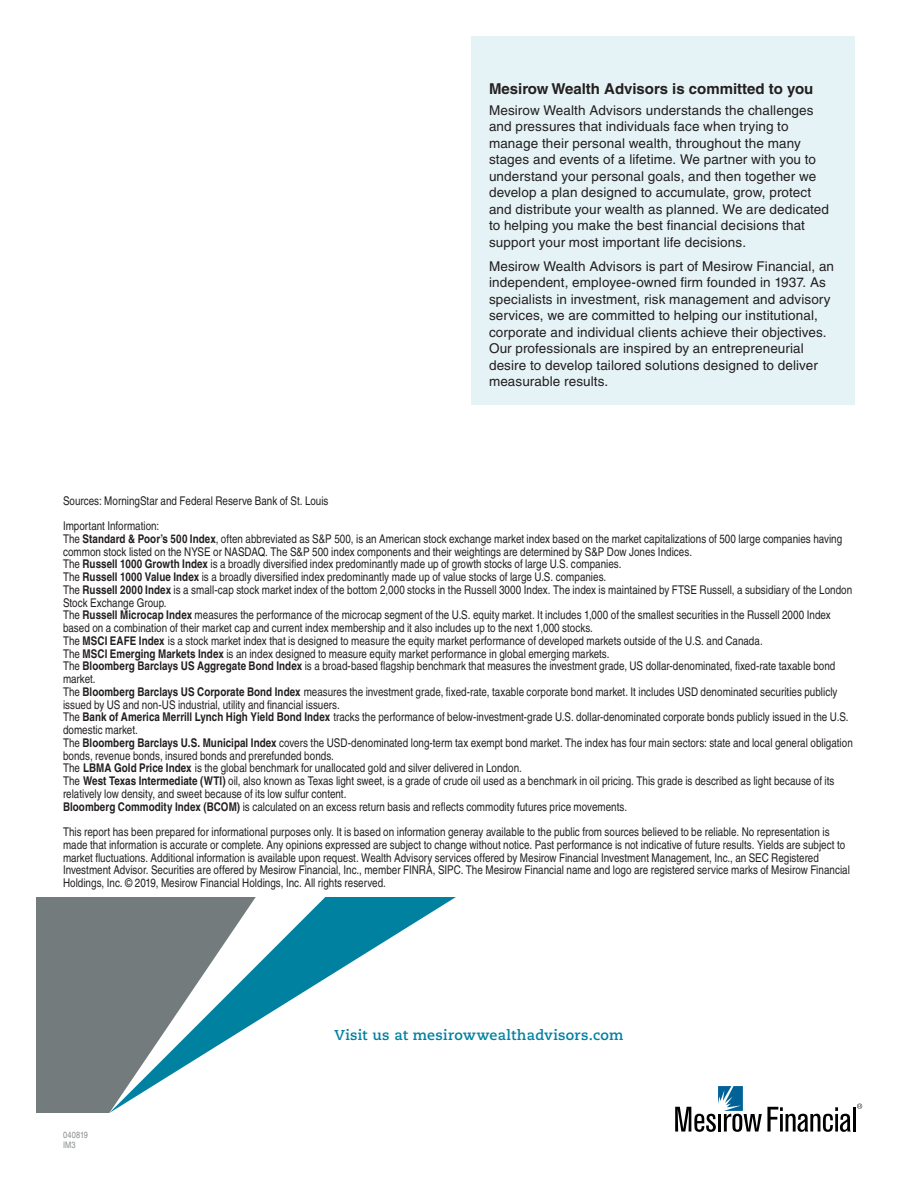
<style>
.page{position:relative;width:918px;height:1188px;background:#fff}
.page>*{position:absolute;margin:0;border:0;box-sizing:border-box;transform-origin:0 0}
.About_MF_Heading{font:700 15px "Helvetica LT";color:#231f20}
.t1{font:700 14.25px "Caecilia LT Std";letter-spacing:.02em;color:#0081a0}
.Body_Copy_fs{font:13.5px/16.5px "Helvetica LT";letter-spacing:.01em;color:#231f20}
.Disclaimer{font:condensed 12px/12.8px "Helvetica LT";color:#231f20}
.t2{font:condensed 9px/10.8px "Helvetica LT";letter-spacing:.025em;color:#8a8c8f}
.s1{font-weight:700}
</style>
<div class="page">
<hr style="left:853px;top:1107px;width:3px;height:25px;background:#000">
<svg style="left:675px;top:1086px;width:176px;height:46px"></svg>
<svg style="left:857px;top:1104px;width:5px;height:5px"></svg>
<div style="left:36px;top:897px;width:73px;height:216px;background:#737b7d"></div>
<svg style="left:109px;top:897px;width:347px;height:216px"></svg>
<div style="left:471px;top:36px;width:384px;height:368px;background:#e6f3f6"></div>
<p class="About_MF_Heading" style="left:489px;top:79px;width:326px">Mesirow Wealth Advisors is committed to you</p>
<p class="Body_Copy_fs" style="left:489px;top:102px;width:342px">Mesirow Wealth Advisors understands the challenges and pressures that individuals face when trying to manage their personal wealth, throughout the many stages and events of a lifetime. We partner with you to understand your personal goals, and then together we develop a plan designed to accumulate, grow, protect and distribute your wealth as planned. We are dedicated to helping you make the best financial decisions that support your most important life decisions.</p>
<p class="Body_Copy_fs" style="left:489px;top:258px;width:347px">Mesirow Wealth Advisors is part of Mesirow Financial, an independent, employee-owned firm founded in 1937. As specialists in investment, risk management and advisory services, we are committed to helping our institutional, corporate and individual clients achieve their objectives.<br>Our professionals are inspired by an entrepreneurial desire to develop tailored solutions designed to deliver measurable results.</p>
<p class="Disclaimer" style="left:63px;top:494px;width:267px">Sources: MorningStar and Federal Reserve Bank of St. Louis</p>
<p class="Disclaimer" style="left:63px;top:519px;width:98px">Important Information:</p>
<p class="Disclaimer" style="left:63px;top:532px;width:781px">The <span class="s1">Standard &amp; Poor’s 500 Index</span>, often abbreviated as S&amp;P 500, is an American stock exchange market index based on the market capitalizations of 500 large companies having common stock listed on the NYSE or NASDAQ. The S&amp;P 500 index components and their weightings are determined by S&amp;P Dow Jones Indices.</p>
<p class="Disclaimer" style="left:63px;top:558px;width:560px">The <span class="s1">Russell 1000 Growth Index</span> is a broadly diversified index predominantly made up of growth stocks of large U.S. companies.</p>
<p class="Disclaimer" style="left:63px;top:570px;width:545px">The <span class="s1">Russell 1000 Value Index</span> is a broadly diversified index predominantly made up of value stocks of large U.S. companies.</p>
<p class="Disclaimer" style="left:63px;top:583px;width:791px">The <span class="s1">Russell 2000 Index</span> is a small-cap stock market index of the bottom 2,000 stocks in the Russell 3000 Index. The index is maintained by FTSE Russell, a subsidiary of the London<br>Stock Exchange Group.</p>
<p class="Disclaimer" style="left:63px;top:609px;width:769px">The <span class="s1">Russell Microcap Index</span> measures the performance of the microcap segment of the U.S. equity market. It includes 1,000 of the smallest securities in the Russell 2000 Index based on a combination of their market cap and current index membership and it also includes up to the next 1,000 stocks.</p>
<p class="Disclaimer" style="left:63px;top:634px;width:701px">The <span class="s1">MSCI EAFE Index</span> is a stock market index that is designed to measure the equity market performance of developed markets outside of the U.S. and Canada.</p>
<p class="Disclaimer" style="left:63px;top:647px;width:548px">The <span class="s1">MSCI Emerging Markets Index</span> is an index designed to measure equity market performance in global emerging markets.</p>
<p class="Disclaimer" style="left:63px;top:660px;width:774px">The <span class="s1">Bloomberg Barclays US Aggregate Bond Index</span> is a broad-based flagship benchmark that measures the investment grade, US dollar-denominated, fixed-rate taxable bond market.</p>
<p class="Disclaimer" style="left:63px;top:685px;width:776px">The <span class="s1">Bloomberg Barclays US Corporate Bond Index</span> measures the investment grade, fixed-rate, taxable corporate bond market. It includes USD denominated securities publicly issued by US and non-US industrial, utility and financial issuers.</p>
<p class="Disclaimer" style="left:63px;top:711px;width:787px">The <span class="s1">Bank of America Merrill Lynch High Yield Bond Index</span> tracks the performance of below-investment-grade U.S. dollar-denominated corporate bonds publicly issued in the U.S. domestic market.</p>
<p class="Disclaimer" style="left:63px;top:736px;width:791px">The <span class="s1">Bloomberg Barclays U.S. Municipal Index</span> covers the USD-denominated long-term tax exempt bond market. The index has four main sectors: state and local general obligation bonds, revenue bonds, insured bonds and prerefunded bonds.</p>
<p class="Disclaimer" style="left:63px;top:762px;width:460px">The <span class="s1">LBMA Gold Price Index</span> is the global benchmark for unallocated gold and silver delivered in London.</p>
<p class="Disclaimer" style="left:63px;top:774px;width:773px">The <span class="s1">West Texas Intermediate (WTI)</span> oil, also known as Texas light sweet, is a grade of crude oil used as a benchmark in oil pricing. This grade is described as light because of its relatively low density, and sweet because of its low sulfur content.</p>
<p class="Disclaimer" style="left:63px;top:800px;width:566px"><span class="s1">Bloomberg Commodity Index (BCOM)</span> is calculated on an excess return basis and reflects commodity futures price movements.</p>
<p class="Disclaimer" style="left:63px;top:825px;width:788px">This report has been prepared for informational purposes only. It is based on information generay available to the public from sources believed to be reliable. No representation is made that information is accurate or complete. Any opinions expressed are subject to change without notice. Past performance is not indicative of future results. Yields are subject to market fluctuations. Additional information is available upon request. Wealth Advisory services offered by Mesirow Financial Investment Management, Inc., an SEC Registered Investment Advisor. Securities are offered by Mesirow Financial, Inc., member FINRA, SIPC. The Mesirow Financial name and logo are registered service marks of Mesirow Financial Holdings, Inc. © 2019, Mesirow Financial Holdings, Inc. All rights reserved.</p>
<p class="t2" style="left:63px;top:1129px;width:27px">040819<br>IM3</p>
<p class="t1" style="left:334px;top:1027px;width:290px">Visit us at mesirowwealthadvisors.com</p>
</div>
